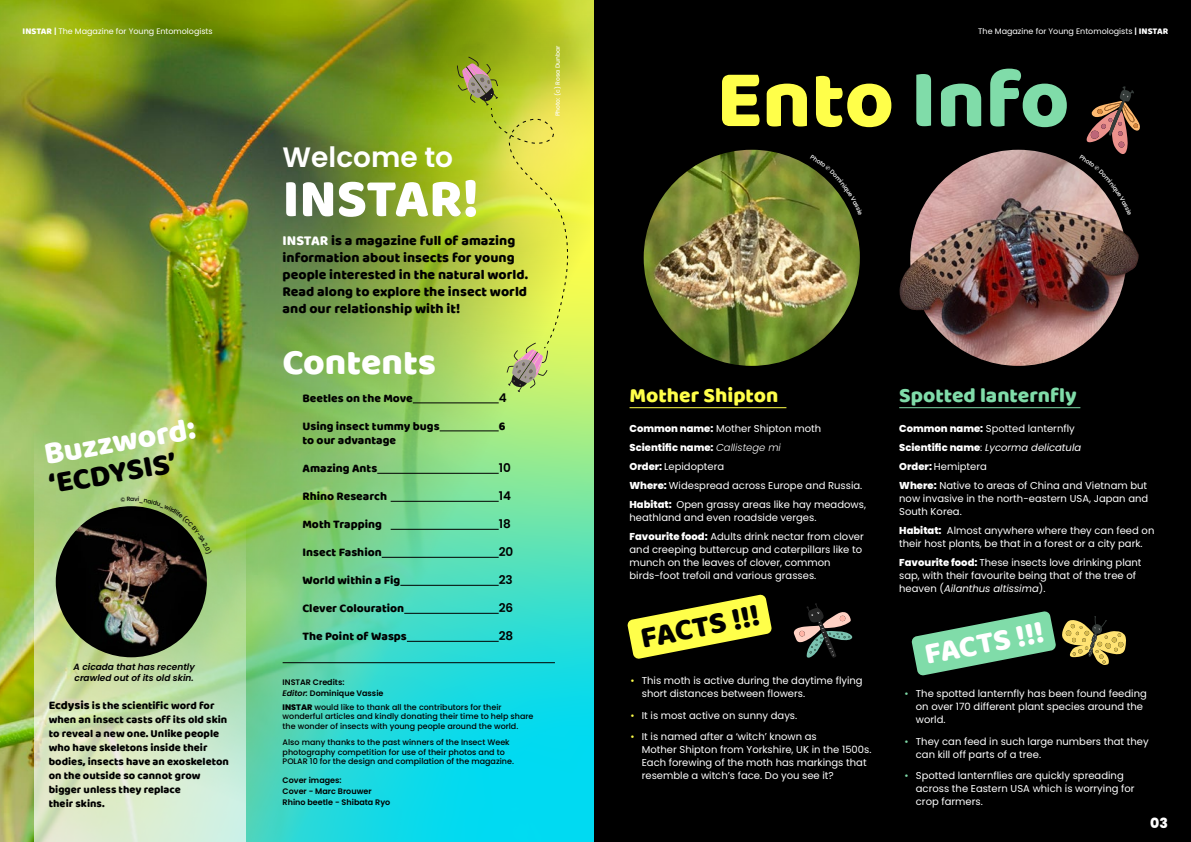
<style>
.page{position:relative;width:1191px;height:842px;background:#fff}
.page>*{position:absolute;margin:0;border:0;box-sizing:border-box;transform-origin:0 0}
.t1{font:84.2px "Baloo Paaji";color:#ffff4a}
.t2{font:54.9px "Baloo Paaji";color:#fff}
.t3{font:37px "Baloo Paaji";color:#fff}
.t4{font:32.1px "Baloo Paaji";color:#fff}
.t5{font:31px "Baloo Paaji";color:#000}
.t6{font:31px "Baloo Paaji";color:#fff}
.t7{font:30.7px "Baloo Paaji";color:#000}
.t8{font:600 28px "Poppins";color:#fff}
.t9{font:21px "Baloo Paaji";color:#80dca9}
.t10{font:21px "Baloo Paaji";color:#ffff4a}
.t11{font:14px/16.8px "Baloo Paaji";color:#000}
.t12{font:800 14px "Poppins";color:#fff}
.t13{font:12px "Baloo Paaji";color:#000}
.t14{font:600 12px "Poppins";color:#000}
.t15{font:11px/14px "Baloo Paaji";color:#000}
.t16{font:10px/13px "Poppins";color:#fff}
.t17{font:italic 600 9px/10.8px "Poppins";color:#000}
.t18{font:500 8px/9.6px "Poppins";color:#000}
.t19{font:600 8px/11px "Poppins";color:#000}
.t20{font:8px "Poppins";color:#fff}
.t21{font:500 6px "Poppins";color:#fff}
.s1{font-family:"Baloo Paaji";font-size:9px}
.s2{font-weight:600}
.s3{font-size:12px}
.s4{color:#fff}
.s5{font-style:italic}
.s6{font-weight:800}
.s7{color:#80dca9}
.s8{font-weight:300;font-style:italic}
.s9{color:#ffff4a}
</style>
<div class="page">
<img style="left:0;top:0;width:595px;height:842px">
<img style="left:34px;top:356px;width:212px;height:486px">
<img style="left:56px;top:506px;width:151px;height:151px;border-radius:76px">
<hr style="left:413px;top:403px;width:86px;height:1px;background:#000">
<hr style="left:440px;top:431px;width:59px;height:1px;background:#000">
<hr style="left:377px;top:473px;width:122px;height:1px;background:#000">
<hr style="left:391px;top:501px;width:108px;height:1px;background:#000">
<hr style="left:391px;top:529px;width:108px;height:1px;background:#000">
<hr style="left:382px;top:557px;width:117px;height:1px;background:#000">
<hr style="left:400px;top:585px;width:99px;height:1px;background:#000">
<hr style="left:404px;top:613px;width:95px;height:1px;background:#000">
<hr style="left:407px;top:641px;width:92px;height:1px;background:#000">
<hr style="left:283px;top:662px;width:272px;height:1px;background:#000">
<svg style="left:457px;top:57px;width:112px;height:335px;background:#c9d74a"></svg>
<div style="left:595px;top:0;width:596px;height:842px;background:#000"></div>
<hr style="left:629px;top:407px;width:157px;height:1px;background:#ffff4a">
<hr style="left:899px;top:407px;width:181px;height:1px;background:#80dca9">
<img style="left:643px;top:150px;width:217px;height:216px;border-radius:108px">
<img style="left:910px;top:150px;width:216px;height:216px;border-radius:108px">
<img style="left:899px;top:222px;width:240px;height:113px">
<svg style="left:627px;top:594px;width:145px;height:65px"></svg>
<svg style="left:794px;top:603px;width:58px;height:55px"></svg>
<svg style="left:911px;top:611px;width:215px;height:65px"></svg>
<svg style="left:120px;top:497px;width:92px;height:57px;background:#4c5a2a"></svg>
<svg style="left:1079px;top:86px;width:61px;height:130px"></svg>
<svg style="left:810px;top:167px;width:42px;height:49px"></svg>
<p class="t20" style="left:23px;top:26px;width:192px"><span class="s1">INSTAR</span> <span class="s2">|</span> The Magazine for Young Entomologists</p>
<p class="t20" style="left:978px;top:26px;width:192px">The Magazine for Young Entomologists <span class="s2">|</span> <span class="s1">INSTAR</span></p>
<h3 class="t4" style="left:41px;top:435px;width:155px;rotate:-10deg">Buzzword:</h3>
<h3 class="t7" style="left:46px;top:466px;width:130px;rotate:-10deg">‘ECDYSIS’</h3>
<p class="t17" style="left:74px;top:662px;width:123px">A cicada that has recently crawled out of its old skin.</p>
<p class="t15" style="left:49px;top:699px;width:182px"><span class="s3">Ecdysis</span> is the scientific word for when an insect casts off its old skin to reveal a new one. Unlike people who have skeletons inside their bodies, insects have an exoskeleton on the outside so cannot grow bigger unless they replace<br>their skins.</p>
<h3 class="t8" style="left:283px;top:141px;width:172px">Welcome to</h3>
<h2 class="t2" style="left:283px;top:165px;width:198px">INSTAR!</h2>
<h3 class="t11" style="left:283px;top:232px;width:247px"><span class="s4">INSTAR</span> is a magazine full of amazing information about insects for young people interested in the natural world.<br>Read along to explore the insect world and our relationship with it!</h3>
<h3 class="t3" style="left:283px;top:340px;width:155px">Contents</h3>
<p class="t13" style="left:302px;top:391px;width:112px">Beetles on the Move</p>
<p class="t14" style="left:499px;top:391px;width:9px">4</p>
<p class="t13" style="left:302px;top:419px;width:139px">Using insect tummy bugs</p>
<p class="t13" style="left:499px;top:419px;width:8px">6</p>
<p class="t13" style="left:302px;top:433px;width:95px">to our advantage</p>
<p class="t13" style="left:302px;top:461px;width:76px">Amazing Ants</p>
<p class="t14" style="left:499px;top:461px;width:14px">10</p>
<p class="t13" style="left:302px;top:489px;width:86px">Rhino Research</p>
<p class="t14" style="left:499px;top:489px;width:14px">14</p>
<p class="t13" style="left:302px;top:517px;width:81px">Moth Trapping</p>
<p class="t14" style="left:499px;top:517px;width:14px">18</p>
<p class="t13" style="left:302px;top:545px;width:81px">Insect Fashion</p>
<p class="t14" style="left:499px;top:545px;width:16px">20</p>
<p class="t13" style="left:302px;top:573px;width:99px">World within a Fig</p>
<p class="t14" style="left:499px;top:573px;width:16px">23</p>
<p class="t13" style="left:302px;top:601px;width:103px">Clever Colouration</p>
<p class="t14" style="left:499px;top:601px;width:16px">26</p>
<p class="t13" style="left:302px;top:629px;width:106px">The Point of Wasps</p>
<p class="t14" style="left:499px;top:629px;width:16px">28</p>
<p class="t19" style="left:283px;top:676px;width:102px">INSTAR Credits:<br><span class="s5">Editor:</span> Dominique Vassie</p>
<p class="t18" style="left:283px;top:702px;width:252px"><span class="s6">INSTAR</span> would like to thank all the contributors for their wonderful articles and kindly donating their time to help share the wonder of insects with young people around the world.</p>
<p class="t18" style="left:283px;top:737px;width:233px">Also many thanks to the past winners of the Insect Week photography competition for use of their photos and to<br>POLAR 10 for the design and compilation of the magazine.</p>
<p class="t19" style="left:283px;top:775px;width:109px">Cover images:<br>Cover - Marc Brouwer<br>Rhino beetle - Shibata Ryo</p>
<p class="t21" style="left:554px;top:116px;width:72px;rotate:-90deg">Photo: (c) Rosa Dunbar</p>
<h1 class="t1" style="left:716px;top:47px;width:354px">Ento <span class="s7">Info</span></h1>
<h3 class="t10" style="left:629px;top:382px;width:150px">Mother Shipton</h3>
<h3 class="t9" style="left:899px;top:382px;width:179px">Spotted lanternfly</h3>
<p class="t16" style="left:629px;top:419px;width:238px;line-height:19px"><span class="s6">Common name:</span> Mother Shipton moth <span class="s6">Scientific name:</span> <span class="s8">Callistege mi<br></span><span class="s6">Order:</span> Lepidoptera<br><span class="s6">Where:</span> Widespread across Europe and Russia.<br><span class="s6">Habitat:</span> Open grassy areas like hay meadows,</p>
<p class="t16" style="left:629px;top:508px;width:236px;line-height:19px">heathland and even roadside verges.<br><span class="s6">Favourite food:</span> Adults drink nectar from clover</p>
<p class="t16" style="left:629px;top:543px;width:234px">and creeping buttercup and caterpillars like to munch on the leaves of clover, common birds-foot trefoil and various grasses.</p>
<p class="t16" style="left:899px;top:419px;width:249px;line-height:19px"><span class="s6">Common name:</span> Spotted lanternfly<br><span class="s6">Scientific name</span>: <span class="s5">Lycorma delicatula<br></span><span class="s6">Order:</span> Hemiptera<br><span class="s6">Where:</span> Native to areas of China and Vietnam but</p>
<p class="t16" style="left:899px;top:492px;width:250px">now invasive in the north-eastern USA, Japan and<br>South Korea.</p>
<p class="t16" style="left:899px;top:524px;width:257px"><span class="s6">Habitat:</span> Almost anywhere where they can feed on their host plants, be that in a forest or a city park.</p>
<p class="t16" style="left:899px;top:556px;width:244px"><span class="s6">Favourite food:</span> These insects love drinking plant sap, with their favourite being that of the tree of heaven (<span class="s5">Ailanthus altissima</span>).</p>
<h3 class="t5" style="left:637px;top:619px;width:122px;rotate:-11deg">FACTS !!!</h3>
<p class="t16" style="left:642px;top:674px;width:222px;text-indent:-11px"><span class="s9">•</span> This moth is active during the daytime flying short distances between flowers.</p>
<p class="t16" style="left:630px;top:709px;width:168px"><span class="s9">•</span> It is most active on sunny days.</p>
<p class="t16" style="left:642px;top:730px;width:231px;text-indent:-11px"><span class="s9">•</span> It is named after a ‘witch’ known as<br>Mother Shipton from Yorkshire, UK in the 1500s.<br>Each forewing of the moth has markings that resemble a witch’s face. Do you see it?</p>
<h3 class="t6" style="left:921px;top:636px;width:122px;rotate:-11deg">FACTS !!!</h3>
<p class="t16" style="left:916px;top:687px;width:232px;text-indent:-11px"><span class="s7">•</span> The spotted lanternfly has been found feeding on over 170 different plant species around the world.</p>
<p class="t16" style="left:916px;top:735px;width:234px;text-indent:-11px"><span class="s7">•</span> They can feed in such large numbers that they can kill off parts of a tree.</p>
<p class="t16" style="left:916px;top:769px;width:220px;text-indent:-11px"><span class="s7">•</span> Spotted lanternflies are quickly spreading across the Eastern USA which is worrying for crop farmers.</p>
<h3 class="t12" style="left:1150px;top:815px;width:19px">03</h3>
</div>
